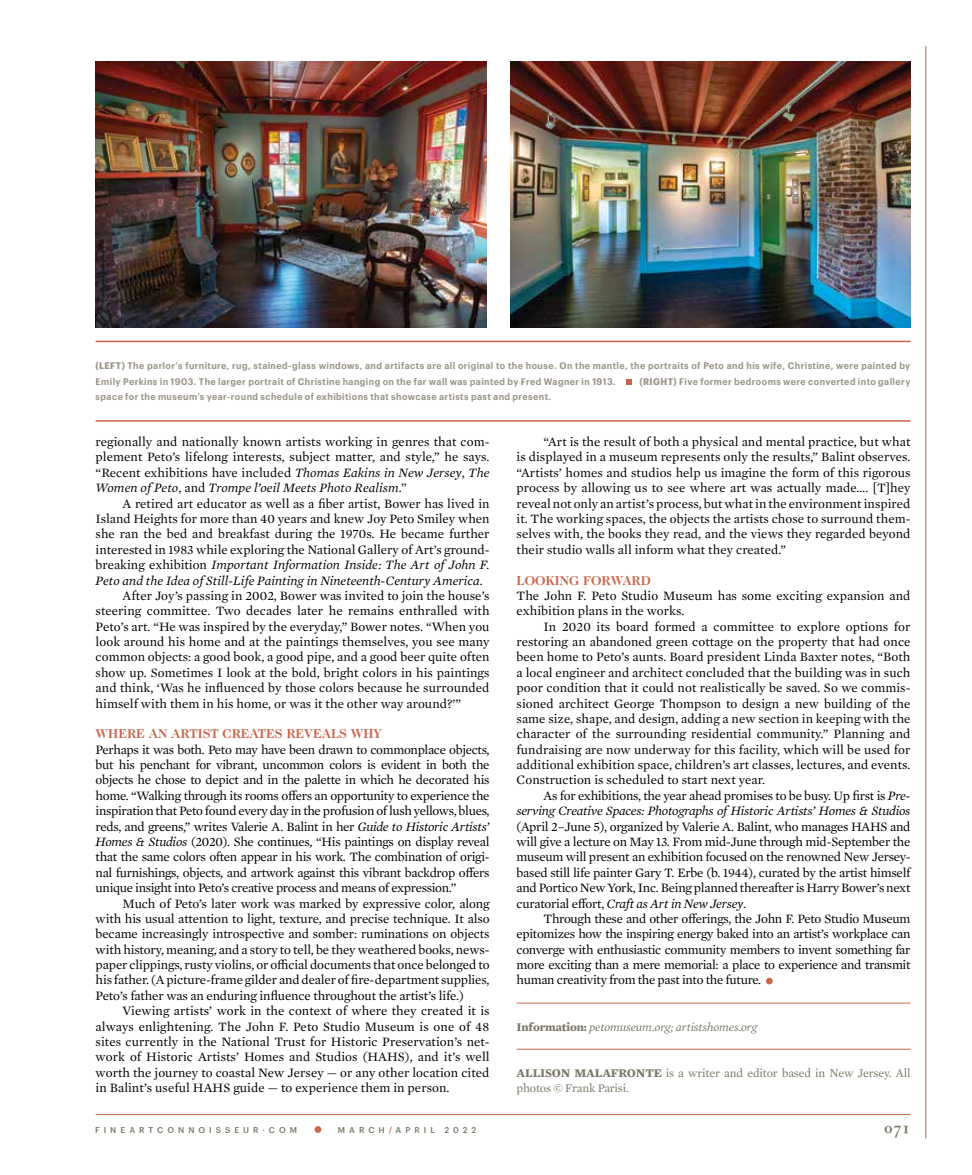
<style>
.page{position:relative;width:972px;height:1175px;background:#fff}
.page>*{position:absolute;margin:0;border:0;box-sizing:border-box;transform-origin:0 0}
.t1{font:700 16.5px "Caslon Classico";color:#7a7667}
.t2{font:13.05px/15.3px "Mercury Text G1";letter-spacing:.005em;color:#000;text-align:justify}
.t3{font:italic 13.05px/15.5px "Mercury Text G1";letter-spacing:-.005em;color:#000;text-align:right}
.t4{font:700 13.05px "Caslon Two Twenty Four LT";color:#c9644a}
.t5{font:12px/15.3px "Mercury Text G1";letter-spacing:-.01em;color:#7a7667}
.t6{font:italic 12px "Mercury Text G1";letter-spacing:-.01em;color:#7a7667}
.t7{font:600 9.3px/15.3px "Graphik Narrow";letter-spacing:.045em;color:#9a9589}
.t8{font:500 8.25px "Graphik";letter-spacing:.49em;color:#7a7667}
.s1{font-weight:700}
.s2{font-style:italic}
.s3{font-style:normal}
.s4{font-weight:700;font-style:normal}
.s5{color:#c9644a}
</style>
<div class="page">
<hr style="left:96px;top:1114px;width:814px;height:1px;background:#c9644a">
<hr style="left:925px;top:46px;width:1px;height:1092px;background:#c9644a">
<svg style="left:315px;top:1126px;width:6px;height:6px"></svg>
<hr style="left:517px;top:1002px;width:393px;height:1px;background:#c9644a">
<hr style="left:517px;top:1048px;width:393px;height:1px;background:#c9644a">
<div style="left:766px;top:977px;width:7px;height:7px;background:#c9644a;border-radius:50%"></div>
<img style="left:511px;top:62px;width:399px;height:265px">
<img style="left:96px;top:62px;width:391px;height:266px">
<hr style="left:96px;top:341px;width:814px;height:1px;background:#c9644a">
<hr style="left:96px;top:420px;width:814px;height:2px;background:#c9644a">
<svg style="left:626px;top:379px;width:6px;height:5px"></svg>
<p class="t7" style="left:96px;top:358px;width:816px"><span class="s1">(LEFT)</span> The parlor’s furniture, rug, stained-glass windows, and artifacts are all original to the house. On the mantle, the portraits of Peto and his wife, Christine, were painted by<br>Emily Perkins in 1903. The larger portrait of Christine hanging on the far wall was painted by Fred Wagner in 1913.</p>
<p class="t7" style="left:640px;top:373px;width:272px"><span class="s1">(RIGHT)</span> Five former bedrooms were converted into gallery</p>
<p class="t7" style="left:96px;top:389px;width:457px">space for the museum’s year-round schedule of exhibitions that showcase artists past and present.</p>
<p class="t2" style="left:96px;top:433px;width:395px">regionally and nationally known artists working in genres that com&shy;plement Peto’s lifelong interests, subject matter, and style,” he says. “Recent exhibitions have included <span class="s2">Thomas Eakins in New Jersey</span>, <span class="s2">The Women of Peto</span>, and <span class="s2">Trompe l’oeil Meets Photo Realism</span>.”</p>
<p class="t2" style="left:123px;top:495px;width:368px">A retired art educator as well as a fiber artist, Bower has lived in</p>
<p class="t2" style="left:96px;top:510px;width:395px">Island Heights for more than 40 years and knew Joy Peto Smiley when</p>
<p class="t2" style="left:96px;top:525px;width:395px">she ran the bed and breakfast during the 1970s. He became further</p>
<p class="t2" style="left:96px;top:541px;width:395px">interested in 1983 while exploring the National Gallery of Art’s ground-</p>
<p class="t3" style="left:96px;top:556px;width:395px"><span class="s3">breaking exhibition</span> Important Information Inside: The Art of John F.</p>
<p class="t3" style="left:96px;top:572px;width:389px">Peto and the Idea of Still-Life Painting in Nineteenth-Century America<span class="s3">.</span></p>
<p class="t2" style="left:123px;top:587px;width:368px">After Joy’s passing in 2002, Bower was invited to join the house’s</p>
<p class="t2" style="left:96px;top:602px;width:395px">steering committee. Two decades later he remains enthralled with</p>
<p class="t2" style="left:96px;top:618px;width:395px">Peto’s art. “He was inspired by the everyday,” Bower notes. “When you</p>
<p class="t2" style="left:96px;top:633px;width:395px">look around his home and at the paintings themselves, you see many</p>
<p class="t2" style="left:96px;top:648px;width:395px">common objects: a good book, a good pipe, and a good beer quite often</p>
<p class="t2" style="left:96px;top:664px;width:395px">show up. Sometimes I look at the bold, bright colors in his paintings</p>
<p class="t2" style="left:96px;top:679px;width:395px">and think, ‘Was he influenced by those colors because he surrounded</p>
<p class="t2" style="left:96px;top:695px;width:367px">himself with them in his home, or was it the other way around?’”</p>
<p class="t4" style="left:96px;top:726px;width:288px">WHERE AN ARTIST CREATES REVEALS WHY</p>
<p class="t2" style="left:96px;top:741px;width:395px">Perhaps it was both. Peto may have been drawn to commonplace objects, but his penchant for vibrant, uncommon colors is evident in both the objects he chose to depict and in the palette in which he decorated his home. “Walking through its rooms offers an opportunity to experience the inspiration that Peto found every day in the profusion of lush yellows, blues, reds, and greens,” writes Valerie A. Balint in her <span class="s2">Guide to Historic Artists’ Homes &amp; Studios</span> (2020). She continues, “His paintings on display reveal that the same colors often appear in his work. The combination of origi&shy;nal furnishings, objects, and artwork against this vibrant backdrop offers unique insight into Peto’s creative process and means of expression.”</p>
<p class="t2" style="left:96px;top:894px;width:395px;text-indent:27px">Much of Peto’s later work was marked by expressive color, along with his usual attention to light, texture, and precise technique. It also became increasingly introspective and somber: ruminations on objects with history, meaning, and a story to tell, be they weathered books, news&shy;paper clippings, rusty violins, or official documents that once belonged to his father. (A picture-frame gilder and dealer of fire-department supplies, Peto’s father was an enduring influence throughout the artist’s life.)</p>
<p class="t2" style="left:96px;top:1002px;width:395px;text-indent:27px">Viewing artists’ work in the context of where they created it is always enlightening. The John F. Peto Studio Museum is one of 48 sites currently in the National Trust for Historic Preservation’s net&shy;work of Historic Artists’ Homes and Studios (HAHS), and it’s well worth the journey to coastal New Jersey — or any other location cited in Balint’s useful HAHS guide — to experience them in person.</p>
<p class="t2" style="left:517px;top:433px;width:395px;text-indent:27px">“Art is the result of both a physical and mental practice, but what is displayed in a museum represents only the results,” Balint observes. “Artists’ homes and studios help us imagine the form of this rigorous process by allowing us to see where art was actually made…. [T]hey reveal not only an artist’s process, but what in the environment inspired it. The working spaces, the objects the artists chose to surround them&shy;selves with, the books they read, and the views they regarded beyond their studio walls all inform what they created.”</p>
<p class="t4" style="left:517px;top:572px;width:136px">LOOKING FORWARD</p>
<p class="t2" style="left:517px;top:587px;width:395px">The John F. Peto Studio Museum has some exciting expansion and exhibition plans in the works.</p>
<p class="t2" style="left:517px;top:618px;width:395px;text-indent:27px">In 2020 its board formed a committee to explore options for restoring an abandoned green cottage on the property that had once been home to Peto’s aunts. Board president Linda Baxter notes, “Both a local engineer and architect concluded that the building was in such poor condition that it could not realistically be saved. So we commis&shy;sioned architect George Thompson to design a new building of the same size, shape, and design, adding a new section in keeping with the character of the surrounding residential community.” Planning and fundraising are now underway for this facility, which will be used for additional exhibition space, children’s art classes, lectures, and events.<br>Construction is scheduled to start next year.</p>
<p class="t3" style="left:517px;top:787px;width:395px"><span class="s3">As for exhibitions, the year ahead promises to be busy. Up first is</span> Pre&shy;serving Creative Spaces: Photographs of Historic Artists’ Homes &amp; Studios</p>
<p class="t2" style="left:517px;top:818px;width:395px">(April 2–June 5), organized by Valerie A. Balint, who manages HAHS and will give a lecture on May 13. From mid-June through mid-September the museum will present an exhibition focused on the renowned New Jersey&shy;based still life painter Gary T. Erbe (b. 1944), curated by the artist himself and Portico New York, Inc. Being planned thereafter is Harry Bower’s next curatorial effort, <span class="s2">Craft as Art in New Jersey</span>.</p>
<p class="t2" style="left:517px;top:910px;width:395px;text-indent:27px">Through these and other offerings, the John F. Peto Studio Museum epitomizes how the inspiring energy baked into an artist’s workplace can converge with enthusiastic community members to invent something far more exciting than a mere memorial: a place to experience and transmit human creativity from the past into the future.</p>
<p class="t6" style="left:517px;top:1018px;width:242px"><span class="s4">Information:</span> petomuseum.org; artistshomes.org</p>
<p class="t5" style="left:517px;top:1064px;width:395px"><span class="s1">ALLISON MALAFRONTE</span> is a writer and editor based in New Jersey. All photos © Frank Parisi.</p>
<p class="t8" style="left:95px;top:1124px;width:204px">FINEARTCONNOISSEUR·COM</p>
<p class="t8" style="left:338px;top:1124px;width:140px">MARCH<span class="s5">/</span>APRIL 2022</p>
<p class="t1" style="left:884px;top:1117px;width:28px">071</p>
</div>
